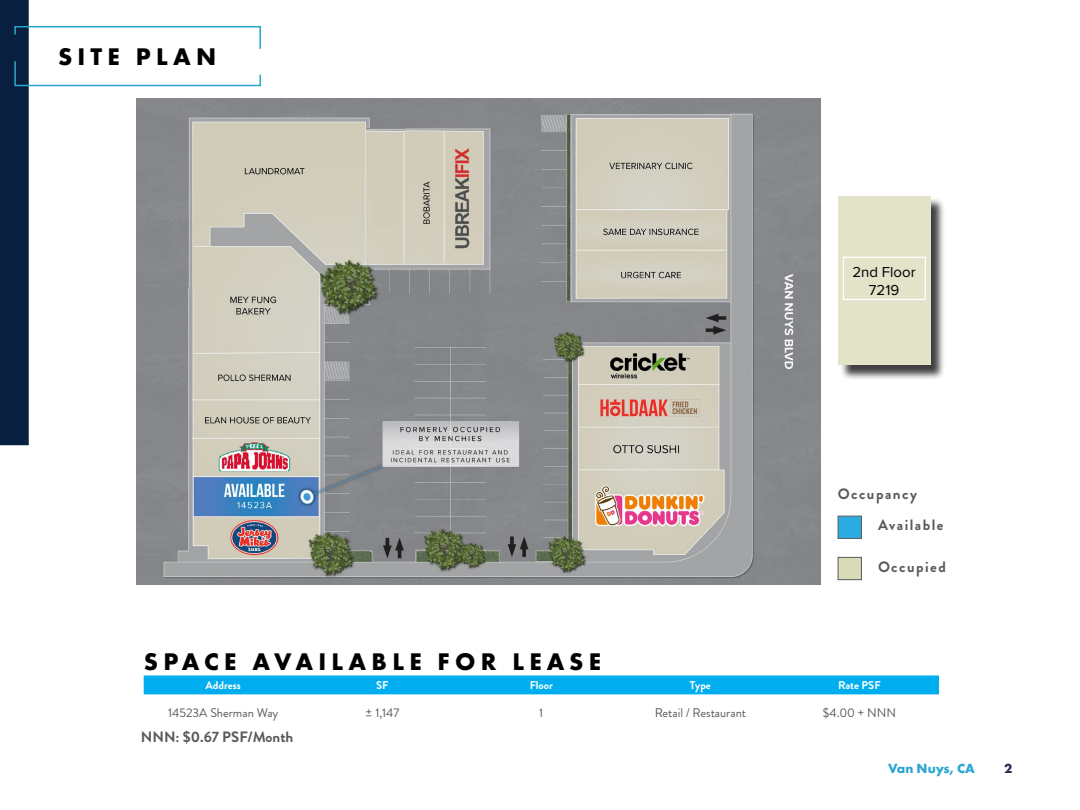
<style>
.page{position:relative;width:1080px;height:810px;background:#fff}
.page>*{position:absolute;margin:0;border:0;box-sizing:border-box;transform-origin:0 0}
.t1{font:700 25px "Futura PT";letter-spacing:.21em;color:#000}
.t2{font:700 15px "Brandon Grotesque";letter-spacing:.1em;color:#58585a}
.t3{font:700 15px "Brandon Grotesque";color:#58595b}
.t4{font:15px/18px "Proxima Nova";color:#000;text-align:center}
.t5{font:700 13.75px "Futura PT";color:#2ba5d1}
.t6{font:700 13.75px "Futura PT";color:#2b3257}
.t7{font:12.5px "Brandon Grotesque";color:#58595b}
.t8{font:700 11.25px "Brandon Grotesque";color:#fff}
</style>
<div class="page">
<div style="left:840px;top:198px;width:106px;height:182px;background:#000;opacity:.75"></div>
<div style="left:838px;top:196px;width:92px;height:169px;background:#e3e3ca"></div>
<div style="left:1px;top:1px;width:27px;height:444px;background:#081f3f"></div>
<div style="left:0;top:0;width:29px;height:445px;border:1px solid #081f3f"></div>
<svg style="left:14px;top:25px;width:247px;height:25px"></svg>
<svg style="left:14px;top:60px;width:247px;height:27px"></svg>
<div style="left:838px;top:516px;width:24px;height:23px;background:#2cace3;border:1px solid #58595b"></div>
<div style="left:838px;top:557px;width:24px;height:23px;background:#d9dab6;border:1px solid #58595b"></div>
<div style="left:843px;top:257px;width:83px;height:43px;border:1px solid #fff"></div>
<div style="left:144px;top:675px;width:795px;height:19px;background:#00aeef"></div>
<img style="left:136px;top:99px;width:685px;height:486px">
<img style="left:366px;top:129px;width:40px;height:134px">
<img style="left:372px;top:182px;width:25px;height:44px">
<h1 class="t1" style="left:58px;top:41px;width:160px">SITE PLAN</h1>
<h1 class="t1" style="left:144px;top:646px;width:459px">SPACE AVAILABLE FOR LEASE</h1>
<p class="t4" style="left:852px;top:263px;width:65px">2nd Floor<br>7219</p>
<p class="t2" style="left:838px;top:483px;width:81px">Occupancy</p>
<p class="t2" style="left:878px;top:515px;width:67px">Available</p>
<p class="t2" style="left:878px;top:556px;width:69px">Occupied</p>
<p class="t8" style="left:205px;top:677px;width:37px">Address</p>
<p class="t8" style="left:376px;top:677px;width:14px">SF</p>
<p class="t8" style="left:530px;top:677px;width:25px">Floor</p>
<p class="t8" style="left:690px;top:677px;width:23px">Type</p>
<p class="t8" style="left:838px;top:677px;width:44px">Rate PSF</p>
<p class="t7" style="left:168px;top:704px;width:112px">14523A Sherman Way</p>
<p class="t7" style="left:365px;top:704px;width:36px">± 1,147</p>
<p class="t7" style="left:539px;top:704px;width:6px">1</p>
<p class="t7" style="left:655px;top:704px;width:93px">Retail / Restaurant</p>
<p class="t7" style="left:823px;top:704px;width:75px">$4.00 + NNN</p>
<p class="t3" style="left:141px;top:726px;width:154px">NNN: $0.67 PSF/Month</p>
<p class="t5" style="left:888px;top:760px;width:88px">Van Nuys, CA</p>
<p class="t6" style="left:1004px;top:760px;width:10px">2</p>
</div>
